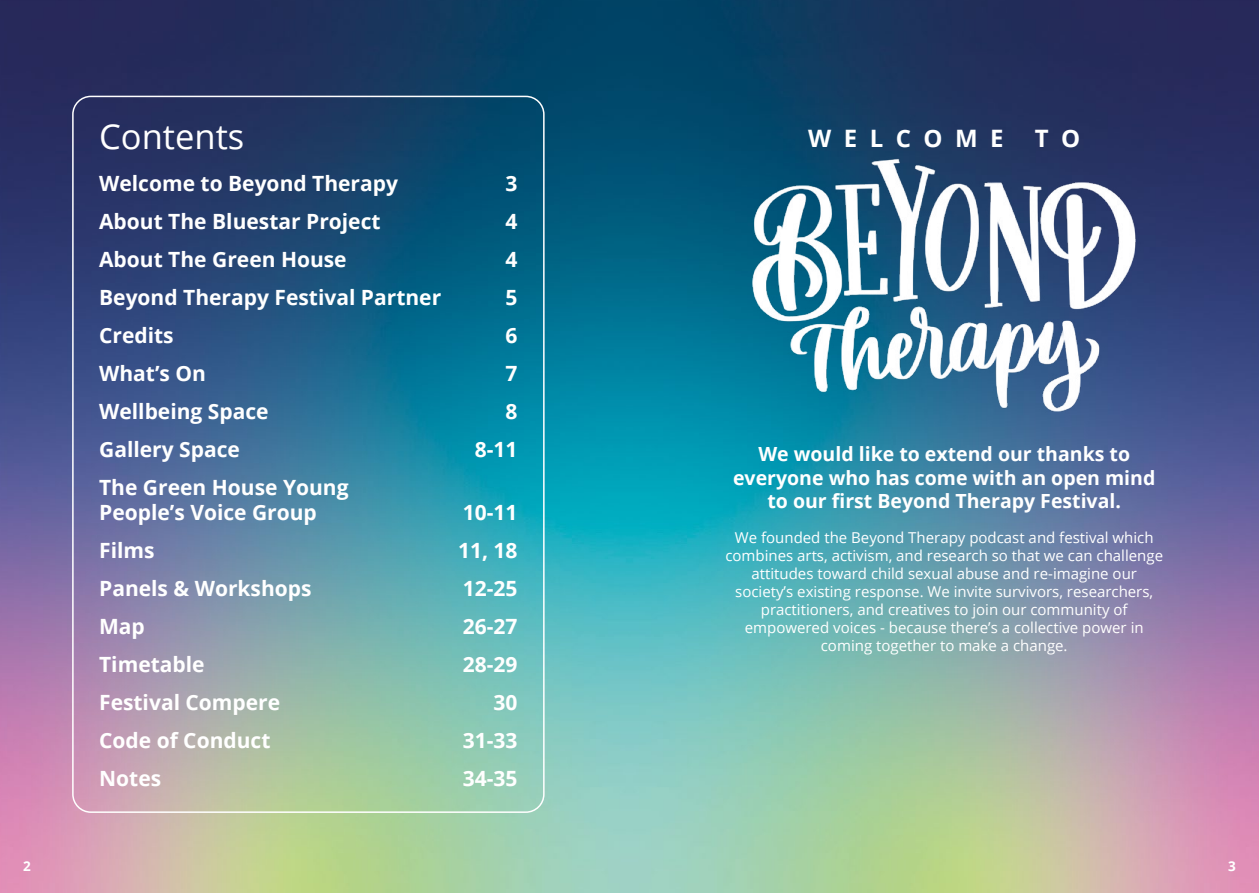
<style>
.page{position:relative;width:1259px;height:893px;background:#fff}
.page>*{position:absolute;margin:0;border:0;box-sizing:border-box;transform-origin:0 0}
.t1{font:34.5px "Open Sans";color:#fff}
.t2{font:700 24px "Open Sans";letter-spacing:.52em;color:#fff}
.t3{font:700 21px/25.2px "Open Sans";color:#fff}
.t4{font:700 19.5px/23.4px "Open Sans";color:#fff;text-align:center}
.t5{font:15px/18px "Open Sans";color:#fff;text-align:center}
.t6{font:700 13.5px "Open Sans";color:#fff}
</style>
<div class="page">
<img style="left:0;top:0;width:1259px;height:893px">
<div style="left:72px;top:96px;width:472px;height:717px;border:2px solid #fff;border-radius:18px"></div>
<img style="left:746px;top:153px;width:395px;height:259px">
<h1 class="t1" style="left:99px;top:113px;width:147px">Contents</h1>
<h3 class="t3" style="left:99px;top:171px;width:300px">Welcome to Beyond Therapy</h3>
<h3 class="t3" style="left:505px;top:171px;width:13px">3</h3>
<h3 class="t3" style="left:99px;top:208px;width:283px">About The Bluestar Project</h3>
<h3 class="t3" style="left:505px;top:208px;width:13px">4</h3>
<h3 class="t3" style="left:99px;top:246px;width:249px">About The Green House</h3>
<h3 class="t3" style="left:505px;top:246px;width:13px">4</h3>
<h3 class="t3" style="left:99px;top:284px;width:343px">Beyond Therapy Festival Partner</h3>
<h3 class="t3" style="left:505px;top:284px;width:13px">5</h3>
<h3 class="t3" style="left:99px;top:322px;width:76px">Credits</h3>
<h3 class="t3" style="left:505px;top:322px;width:13px">6</h3>
<h3 class="t3" style="left:99px;top:360px;width:108px">What’s On</h3>
<h3 class="t3" style="left:505px;top:360px;width:13px">7</h3>
<h3 class="t3" style="left:99px;top:398px;width:171px">Wellbeing Space</h3>
<h3 class="t3" style="left:505px;top:398px;width:13px">8</h3>
<h3 class="t3" style="left:99px;top:436px;width:142px">Gallery Space</h3>
<h3 class="t3" style="left:475px;top:436px;width:44px">8-11</h3>
<h3 class="t3" style="left:99px;top:474px;width:251px">The Green House Young<br>People’s Voice Group</h3>
<h3 class="t3" style="left:463px;top:499px;width:56px">10-11</h3>
<h3 class="t3" style="left:99px;top:537px;width:57px">Films</h3>
<h3 class="t3" style="left:458px;top:537px;width:61px">11, 18</h3>
<h3 class="t3" style="left:99px;top:575px;width:214px">Panels &amp; Workshops</h3>
<h3 class="t3" style="left:463px;top:575px;width:56px">12-25</h3>
<h3 class="t3" style="left:99px;top:613px;width:47px">Map</h3>
<h3 class="t3" style="left:463px;top:613px;width:56px">26-27</h3>
<h3 class="t3" style="left:99px;top:651px;width:107px">Timetable</h3>
<h3 class="t3" style="left:463px;top:651px;width:56px">28-29</h3>
<h3 class="t3" style="left:99px;top:689px;width:183px">Festival Compere</h3>
<h3 class="t3" style="left:493px;top:689px;width:25px">30</h3>
<h3 class="t3" style="left:99px;top:727px;width:173px">Code of Conduct</h3>
<h3 class="t3" style="left:463px;top:727px;width:56px">31-33</h3>
<h3 class="t3" style="left:99px;top:765px;width:64px">Notes</h3>
<h3 class="t3" style="left:463px;top:765px;width:56px">34-35</h3>
<h2 class="t2" style="left:808px;top:121px;width:197px">WELCOME</h2>
<h2 class="t2" style="left:1035px;top:121px;width:47px">T O</h2>
<h3 class="t4" style="left:733px;top:442px;width:424px">We would like to extend our thanks to everyone who has come with an open mind to our first Beyond Therapy Festival.</h3>
<p class="t5" style="left:725px;top:528px;width:439px">We founded the Beyond Therapy podcast and festival which combines arts, activism, and research so that we can challenge attitudes toward child sexual abuse and re-imagine our society’s existing response. We invite survivors, researchers, practitioners, and creatives to join our community of empowered voices - because there’s a collective power in coming together to make a change.</p>
<p class="t6" style="left:23px;top:857px;width:9px">2</p>
<p class="t6" style="left:1228px;top:857px;width:9px">3</p>
</div>
